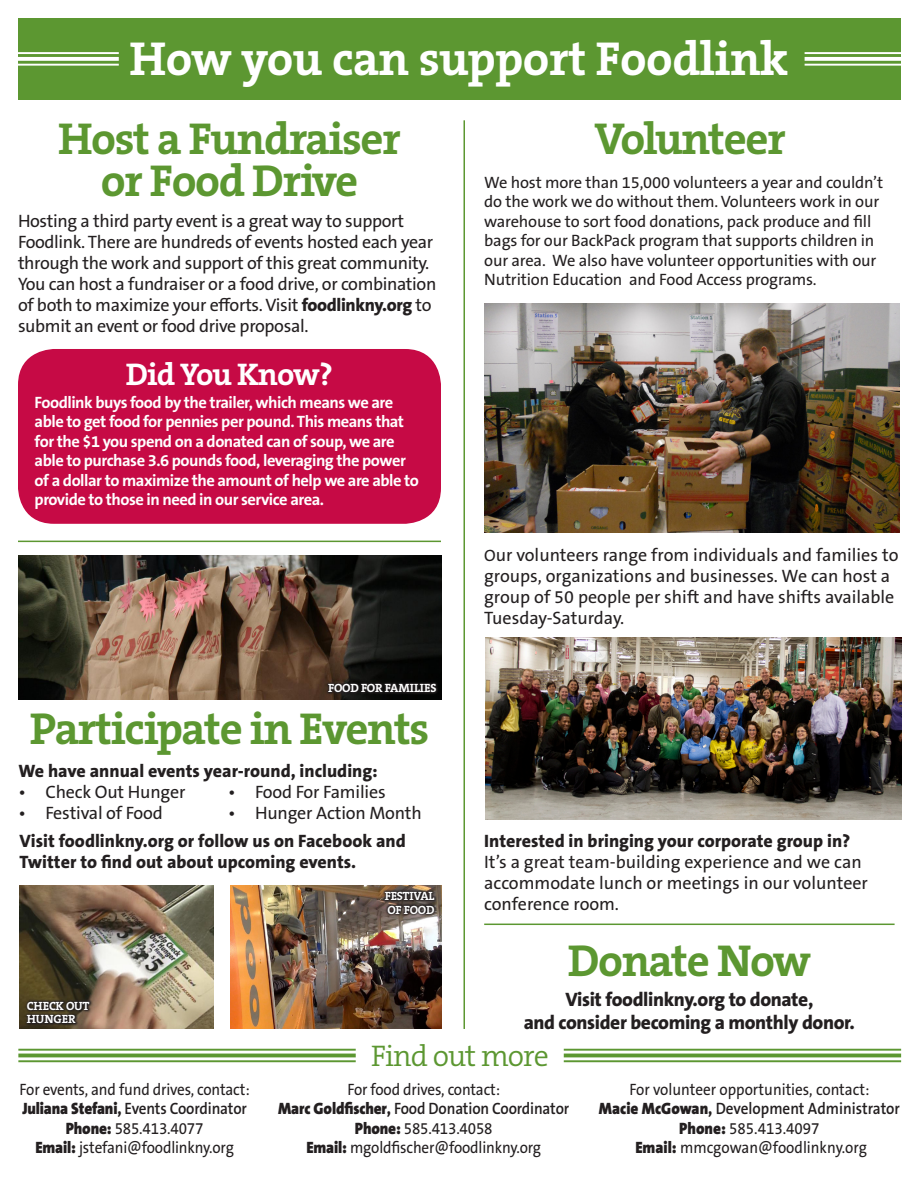
<style>
.page{position:relative;width:918px;height:1188px;background:#fff}
.page>*{position:absolute;margin:0;border:0;box-sizing:border-box;transform-origin:0 0}
.t1{font:700 48px "The Serif B W7";letter-spacing:-.01em;color:#fff}
.t2{font:700 45px "The Serif B W7";letter-spacing:-.03em;color:#5c9731}
.t3{font:700 31.5px "The Serif B W7";letter-spacing:-.03em;color:#fff}
.t4{font:300 30px "The Serif B W4";letter-spacing:-.03em;color:#5c9731}
.t5{font:800 19.5px/23.4px "The Sans B W8";letter-spacing:-.02em;color:#231f20;text-align:center}
.t6{font:18px/21px "The Sans B W5 Plain";letter-spacing:-.01em;color:#231f20}
.t7{font:800 18px/21px "The Sans B W8";color:#231f20}
.t8{font:16.5px/19.5px "The Sans B W5 Plain";letter-spacing:-.01em;color:#231f20;text-align:center;scale:.92 1}
.t9{font:16.5px/19.5px "The Sans B W5 Plain";letter-spacing:-.01em;color:#231f20}
.t10{font:700 16.5px/19.5px "The Sans B W7";letter-spacing:-.03em;color:#fff}
.t11{font:600 16.5px/19.5px "The Sans B W6";color:#231f20;text-align:center;scale:.92 1}
.t12{font:700 12px/13.5px "The Serif B W7";letter-spacing:-.015em;color:#fff}
.s1{font-family:"The Sans B W8";font-weight:800}
.s2{font-size:16.5px}
.s3{font-family:"The Sans B W9";font-weight:900}
.s4{font-family:"The Sans B W6";font-weight:600}
.s5{font-family:"The Sans B W5 Plain";font-weight:400}
</style>
<div class="page">
<div style="left:18px;top:18px;width:882px;height:82px;background:#5c9731"></div>
<hr style="left:0;top:64px;width:119px;height:2px;background:#fff">
<svg style="left:18px;top:57px;width:101px;height:4px"></svg>
<hr style="left:0;top:52px;width:119px;height:2px;background:#fff">
<hr style="left:805px;top:64px;width:113px;height:2px;background:#fff">
<svg style="left:805px;top:57px;width:96px;height:4px"></svg>
<hr style="left:805px;top:52px;width:113px;height:2px;background:#fff">
<hr style="left:18px;top:1060px;width:338px;height:2px;background:#5c9731">
<hr style="left:18px;top:1054px;width:338px;height:3px;background:#5c9731">
<hr style="left:18px;top:1049px;width:338px;height:2px;background:#5c9731">
<hr style="left:564px;top:1060px;width:337px;height:2px;background:#5c9731">
<hr style="left:564px;top:1054px;width:337px;height:3px;background:#5c9731">
<hr style="left:564px;top:1049px;width:337px;height:2px;background:#5c9731">
<hr style="left:464px;top:120px;width:1px;height:909px;background:#5c9731">
<div style="left:18px;top:349px;width:423px;height:175px;background:#c60a45;border-radius:36px"></div>
<hr style="left:18px;top:541px;width:423px;height:1px;background:#5c9731">
<img style="left:18px;top:556px;width:423px;height:143px">
<img style="left:230px;top:886px;width:212px;height:143px">
<svg style="left:382px;top:889px;width:56px;height:28px"></svg>
<img style="left:20px;top:886px;width:194px;height:143px">
<svg style="left:24px;top:999px;width:68px;height:28px"></svg>
<svg style="left:326px;top:681px;width:113px;height:15px;fill:#1f1c1b"></svg>
<img style="left:485px;top:637px;width:416px;height:182px">
<img style="left:484px;top:304px;width:416px;height:228px">
<hr style="left:484px;top:924px;width:411px;height:1px;background:#5c9731">
<p class="t1" style="left:130px;top:26px;width:660px">How you can support Foodlink</p>
<p class="t2" style="left:58px;top:109px;width:344px">Host a Fundraiser</p>
<p class="t2" style="left:101px;top:151px;width:259px">or Food Drive</p>
<p class="t6" style="left:18px;top:211px;width:420px">Hosting a third party event is a great way to support Foodlink. There are hundreds of events hosted each year through the work and support of this great community.<br>You can host a fundraiser or a food drive, or combination of both to maximize your efforts. Visit <span class="s1">foodlinkny.org</span> to submit an event or food drive proposal.</p>
<p class="t3" style="left:126px;top:353px;width:209px">Did You Know?</p>
<p class="t10" style="left:35px;top:393px;width:386px">Foodlink buys food by the trailer, which means we are able to get food for pennies per pound. This means that for the $1 you spend on a donated can of soup, we are able to purchase 3.6 pounds food, leveraging the power of a dollar to maximize the amount of help we are able to provide to those in need in our service area.</p>
<p class="t12" style="left:328px;top:681px;width:110px">FOOD FOR FAMILIES</p>
<p class="t2" style="left:30px;top:699px;width:401px">Participate in Events</p>
<p class="t7" style="left:18px;top:761px;width:361px">We have annual events year-round, including:</p>
<p class="t6" style="left:18px;top:782px;width:169px">• Check Out Hunger</p>
<p class="t6" style="left:18px;top:803px;width:146px">• Festival of Food</p>
<p class="t6" style="left:228px;top:782px;width:159px">• Food For Families</p>
<p class="t6" style="left:228px;top:803px;width:195px">• Hunger Action Month</p>
<p class="t7" style="left:20px;top:830px;width:388px">Visit foodlinkny.org or follow us on Facebook and<br>Twitter to find out about upcoming events.</p>
<p class="t12" style="left:385px;top:889px;width:51px">FESTIVAL<br>OF FOOD</p>
<p class="t2" style="left:595px;top:109px;width:193px">Volunteer</p>
<p class="t9" style="left:484px;top:172px;width:400px">We host more than 15,000 volunteers a year and couldn’t do the work we do without them. Volunteers work in our warehouse to sort food donations, pack produce and fill bags for our BackPack program that supports children in our area. We also have volunteer opportunities with our Nutrition Education and Food Access programs.</p>
<p class="t6" style="left:484px;top:545px;width:416px"><span class="s2">O</span>ur volunteers range from individuals and families to groups, organizations and businesses. We can host a group of 50 people per shift and have shifts available Tuesday-Saturday.</p>
<p class="t6" style="left:484px;top:830px;width:385px"><span class="s1">Interested in bringing your corporate group in?<br></span>It’s a great team-building experience and we can accommodate lunch or meetings in our volunteer conference room.</p>
<p class="t2" style="left:568px;top:931px;width:245px">Donate Now</p>
<p class="t12" style="left:27px;top:999px;width:64px">CHECK OUT<br>HUNGER</p>
<p class="t8" style="left:20px;top:1079px;width:252px">For events, and fund drives, contact:<br><span class="s3">Juliana Stefani</span><span class="s1">,</span> <span class="s4">Events Coordinator<br></span><span class="s3">Phone:</span> 585.413.4077</p>
<p class="t8" style="left:35px;top:1138px;width:217px"><span class="s3">Email:</span> jstefani@foodlinkny.org</p>
<p class="t5" style="left:524px;top:987px;width:333px">Visit foodlinkny.org to donate,<br>and consider becoming a monthly donor.</p>
<p class="t4" style="left:371px;top:1037px;width:179px">Find out more</p>
<p class="t8" style="left:278px;top:1079px;width:318px">For food drives, contact:<br><span class="s3">Marc Goldfischer</span><span class="s1">,</span> <span class="s4">Food Donation Coordinator<br></span><span class="s3">Phone:</span> 585.413.4058</p>
<p class="t8" style="left:306px;top:1138px;width:257px"><span class="s3">Email:</span> mgoldfischer@foodlinkny.org</p>
<p class="t8" style="left:629px;top:1079px;width:262px">For volunteer opportunities, contact:</p>
<p class="t11" style="left:599px;top:1099px;width:329px"><span class="s3">Macie McGowan</span><span class="s1">,</span> Development Administrator<br><span class="s3">Phone:</span> <span class="s5">585.413.4097</span></p>
<p class="t8" style="left:635px;top:1138px;width:253px"><span class="s3">Email:</span> mmcgowan@foodlinkny.org</p>
</div>
